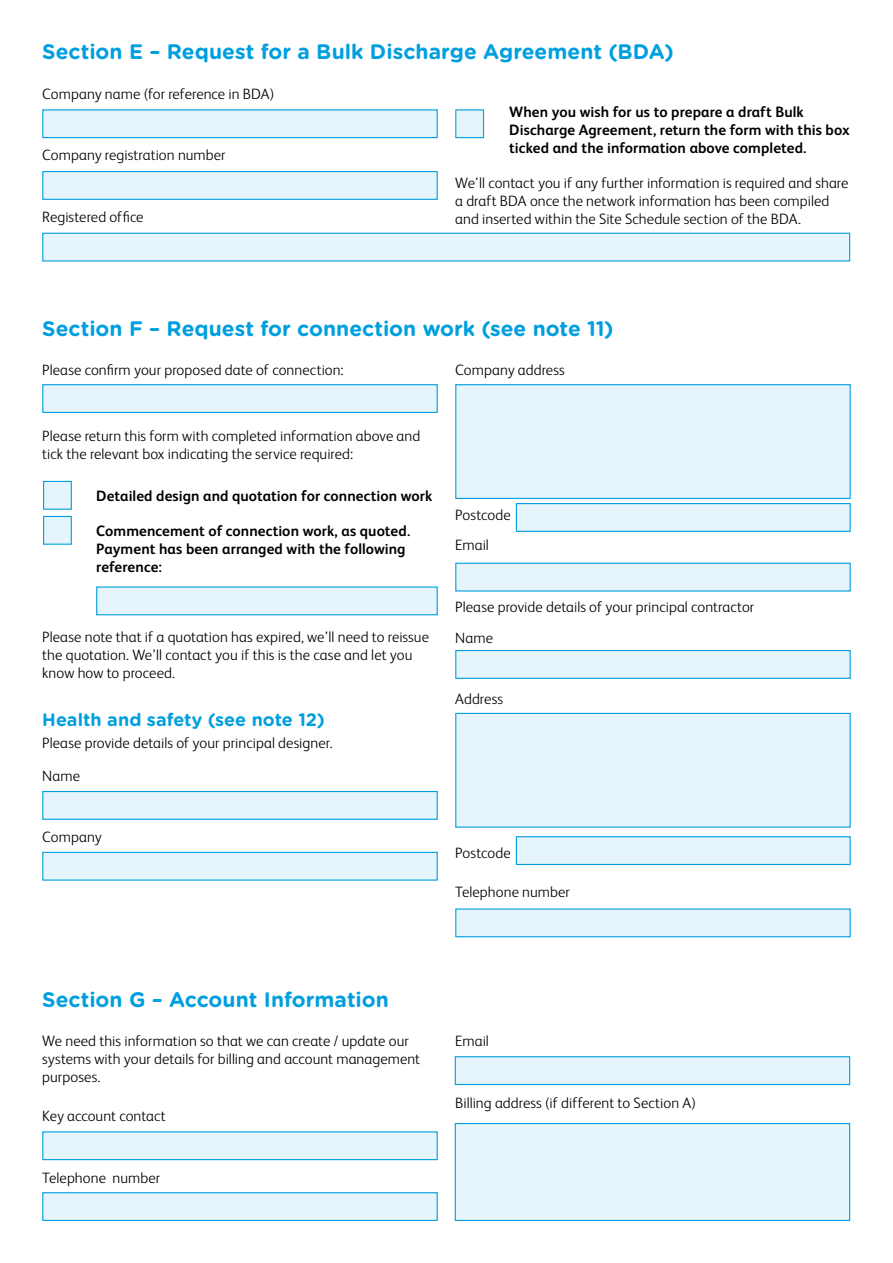
<style>
.page{position:relative;width:893px;height:1263px;background:#fff}
.page>*{position:absolute;margin:0;border:0;box-sizing:border-box;transform-origin:0 0}
.t1{font:700 21px "Gotham Rounded";color:#009fdf}
.t2{font:700 18px "Gotham Rounded";color:#009fdf}
.t3{font:300 15px/18px "FS Albert";letter-spacing:.005em;color:#000}
.t4{font:700 15px/18px "FS Albert";letter-spacing:.005em;color:#000}
</style>
<div class="page">
<div style="left:42px;top:1131px;width:396px;height:29px;background:#e6f5fc;border:1px solid #009fdf"></div>
<div style="left:42px;top:791px;width:396px;height:29px;background:#e6f5fc;border:1px solid #009fdf"></div>
<div style="left:516px;top:503px;width:335px;height:29px;background:#e6f5fc;border:1px solid #009fdf"></div>
<div style="left:516px;top:836px;width:335px;height:29px;background:#e6f5fc;border:1px solid #009fdf"></div>
<div style="left:96px;top:586px;width:342px;height:29px;background:#e6f5fc;border:1px solid #009fdf"></div>
<div style="left:42px;top:1192px;width:396px;height:29px;background:#e6f5fc;border:1px solid #009fdf"></div>
<div style="left:42px;top:852px;width:396px;height:29px;background:#e6f5fc;border:1px solid #009fdf"></div>
<div style="left:455px;top:1056px;width:395px;height:29px;background:#e6f5fc;border:1px solid #009fdf"></div>
<div style="left:455px;top:384px;width:396px;height:115px;background:#e6f5fc;border:1px solid #009fdf"></div>
<div style="left:455px;top:1123px;width:395px;height:98px;background:#e6f5fc;border:1px solid #009fdf"></div>
<div style="left:455px;top:713px;width:396px;height:115px;background:#e6f5fc;border:1px solid #009fdf"></div>
<div style="left:455px;top:563px;width:396px;height:28px;background:#e6f5fc;border:1px solid #009fdf"></div>
<div style="left:455px;top:908px;width:396px;height:29px;background:#e6f5fc;border:1px solid #009fdf"></div>
<div style="left:455px;top:650px;width:396px;height:29px;background:#e6f5fc;border:1px solid #009fdf"></div>
<div style="left:42px;top:109px;width:396px;height:29px;background:#e6f5fc;border:1px solid #009fdf"></div>
<div style="left:455px;top:109px;width:29px;height:29px;background:#e6f5fc;border:1px solid #009fdf"></div>
<div style="left:43px;top:481px;width:29px;height:29px;background:#e6f5fc;border:1px solid #009fdf"></div>
<div style="left:43px;top:516px;width:29px;height:29px;background:#e6f5fc;border:1px solid #009fdf"></div>
<div style="left:42px;top:171px;width:396px;height:29px;background:#e6f5fc;border:1px solid #009fdf"></div>
<div style="left:42px;top:384px;width:396px;height:29px;background:#e6f5fc;border:1px solid #009fdf"></div>
<div style="left:42px;top:233px;width:808px;height:28px;background:#e6f5fc;border:1px solid #009fdf"></div>
<h1 class="t1" style="left:42px;top:36px;width:633px">Section E – Request for a Bulk Discharge Agreement (BDA)</h1>
<p class="t3" style="left:42px;top:84px;width:234px">Company name (for reference in BDA)</p>
<p class="t3" style="left:42px;top:145px;width:185px">Company registration number</p>
<p class="t3" style="left:42px;top:207px;width:103px">Registered office</p>
<p class="t4" style="left:509px;top:102px;width:342px">When you wish for us to prepare a draft Bulk<br>Discharge Agreement, return the form with this box ticked and the information above completed.</p>
<p class="t3" style="left:455px;top:173px;width:395px">We’ll contact you if any further information is required and share a draft BDA once the network information has been compiled and inserted within the Site Schedule section of the BDA.</p>
<h1 class="t1" style="left:42px;top:313px;width:573px">Section F – Request for connection work (see note 11)</h1>
<p class="t3" style="left:42px;top:360px;width:303px">Please confirm your proposed date of connection:</p>
<p class="t3" style="left:455px;top:360px;width:111px">Company address</p>
<p class="t3" style="left:42px;top:426px;width:380px">Please return this form with completed information above and tick the relevant box indicating the service required:</p>
<p class="t4" style="left:96px;top:487px;width:338px">Detailed design and quotation for connection work</p>
<p class="t4" style="left:96px;top:522px;width:315px">Commencement of connection work, as quoted.<br>Payment has been arranged with the following reference:</p>
<p class="t3" style="left:42px;top:627px;width:388px">Please note that if a quotation has expired, we’ll need to reissue the quotation. We’ll contact you if this is the case and let you know how to proceed.</p>
<p class="t2" style="left:42px;top:706px;width:284px">Health and safety (see note 12)</p>
<p class="t3" style="left:42px;top:725px;width:292px;line-height:32.8px">Please provide details of your principal designer.<br>Name</p>
<p class="t3" style="left:42px;top:827px;width:61px">Company</p>
<p class="t3" style="left:455px;top:498px;width:57px;line-height:30.8px">Postcode<br>Email</p>
<p class="t3" style="left:455px;top:591px;width:301px;line-height:30.8px">Please provide details of your principal contractor<br>Name</p>
<p class="t3" style="left:455px;top:689px;width:49px">Address</p>
<p class="t3" style="left:455px;top:843px;width:57px">Postcode</p>
<p class="t3" style="left:455px;top:882px;width:116px">Telephone number</p>
<h1 class="t1" style="left:42px;top:984px;width:348px">Section G – Account Information</h1>
<p class="t3" style="left:42px;top:1031px;width:379px">We need this information so that we can create / update our systems with your details for billing and account management purposes.</p>
<p class="t3" style="left:42px;top:1106px;width:125px">Key account contact</p>
<p class="t3" style="left:42px;top:1168px;width:120px">Telephone number</p>
<p class="t3" style="left:455px;top:1031px;width:35px">Email</p>
<p class="t3" style="left:455px;top:1093px;width:242px">Billing address (if different to Section A)</p>
</div>
